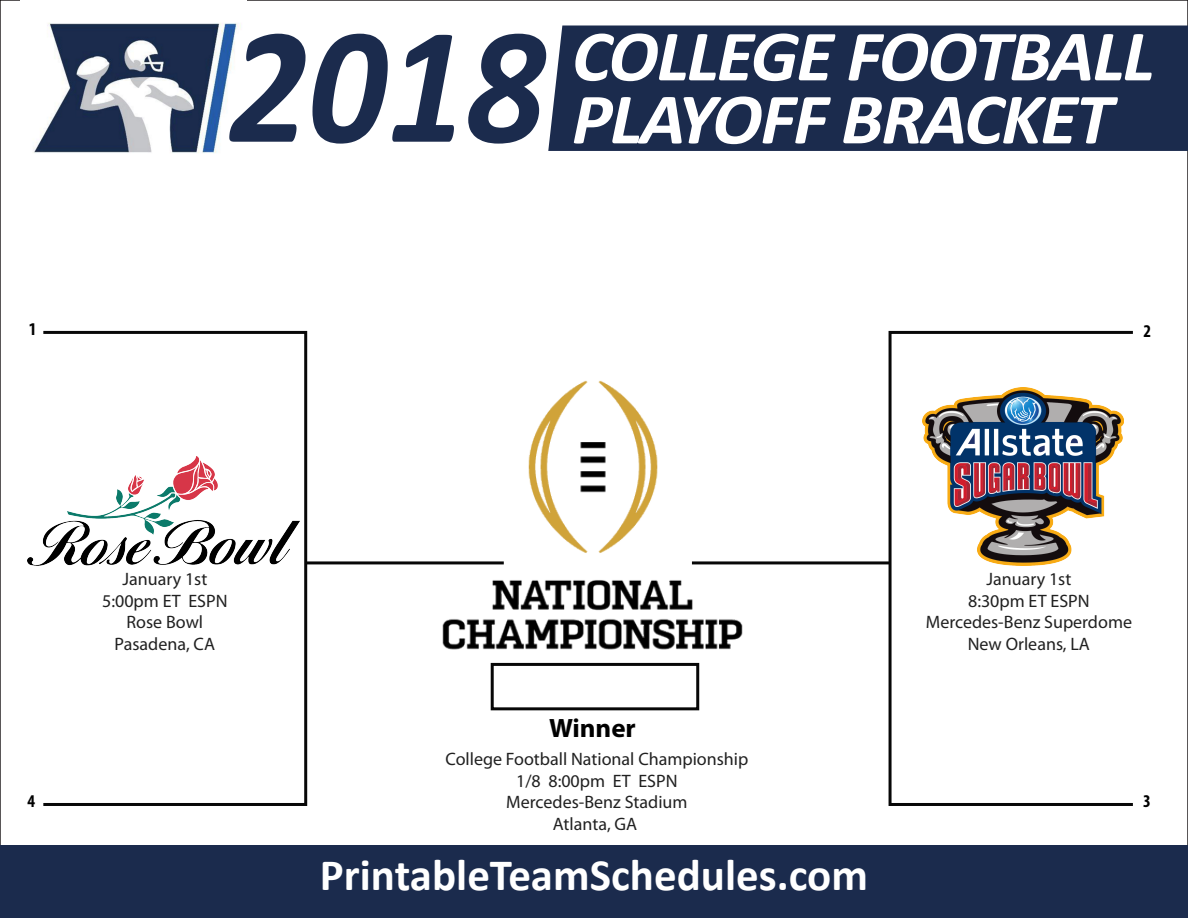
<style>
.page{position:relative;width:1188px;height:918px;background:#fff}
.page>*{position:absolute;margin:0;border:0;box-sizing:border-box;transform-origin:0 0}
.t1{font:italic 700 168px "Calibri";color:#1b2b4d;scale:.93 1}
.t2{font:italic 700 72.9px/63px "Calibri";letter-spacing:-.025em;color:#fff}
.t3{font:700 45px "Calibri";color:#fff}
.t4{font:700 26.55px "Myriad Pro";color:#000}
.t5{font:18px/21.6px "Myriad Pro";color:#212121;text-align:center}
.t6{font:700 condensed 18px "Myriad Pro";color:#000}
</style>
<div class="page">
<img style="left:33px;top:23px;width:208px;height:130px">
<div style="left:889px;top:331px;width:245px;height:475px;border:3px solid #070707"></div>
<hr style="left:692px;top:561px;width:198px;height:3px;background:#070707">
<div style="left:491px;top:663px;width:208px;height:47px;border:3px solid #070707"></div>
<div style="left:42px;top:331px;width:265px;height:475px;border:3px solid #070707"></div>
<hr style="left:306px;top:561px;width:198px;height:3px;background:#070707">
<div style="left:548px;top:26px;width:640px;height:125px;background:#1b2b4d"></div>
<div style="left:0;top:845px;width:1188px;height:73px;background:#1b2b4d"></div>
<img style="left:435px;top:380px;width:315px;height:270px">
<img style="left:27px;top:457px;width:272px;height:108px">
<img style="left:922px;top:388px;width:201px;height:177px">
<p class="t6" style="left:29px;top:318px;width:9px">1</p>
<h1 class="t1" style="left:229px;top:-21px;width:342px">2018</h1>
<h2 class="t2" style="left:572px;top:25px;width:584px">COLLEGE FOOTBALL<br>PLAYOFF BRACKET</h2>
<p class="t6" style="left:1143px;top:320px;width:9px">2</p>
<p class="t6" style="left:28px;top:790px;width:9px">4</p>
<p class="t5" style="left:102px;top:568px;width:127px">January 1st<br>5:00pm ET ESPN<br>Rose Bowl<br>Pasadena, CA</p>
<p class="t5" style="left:926px;top:568px;width:208px">January 1st<br>8:30pm ET ESPN<br>Mercedes-Benz Superdome<br>New Orleans, LA</p>
<h3 class="t4" style="left:549px;top:710px;width:88px">Winner</h3>
<p class="t5" style="left:445px;top:748px;width:304px">College Football National Championship<br>1/8 8:00pm ET ESPN<br>Mercedes-Benz Stadium<br>Atlanta, GA</p>
<h3 class="t3" style="left:320px;top:846px;width:550px">PrintableTeamSchedules.com</h3>
<p class="t6" style="left:1143px;top:790px;width:9px">3</p>
</div>
